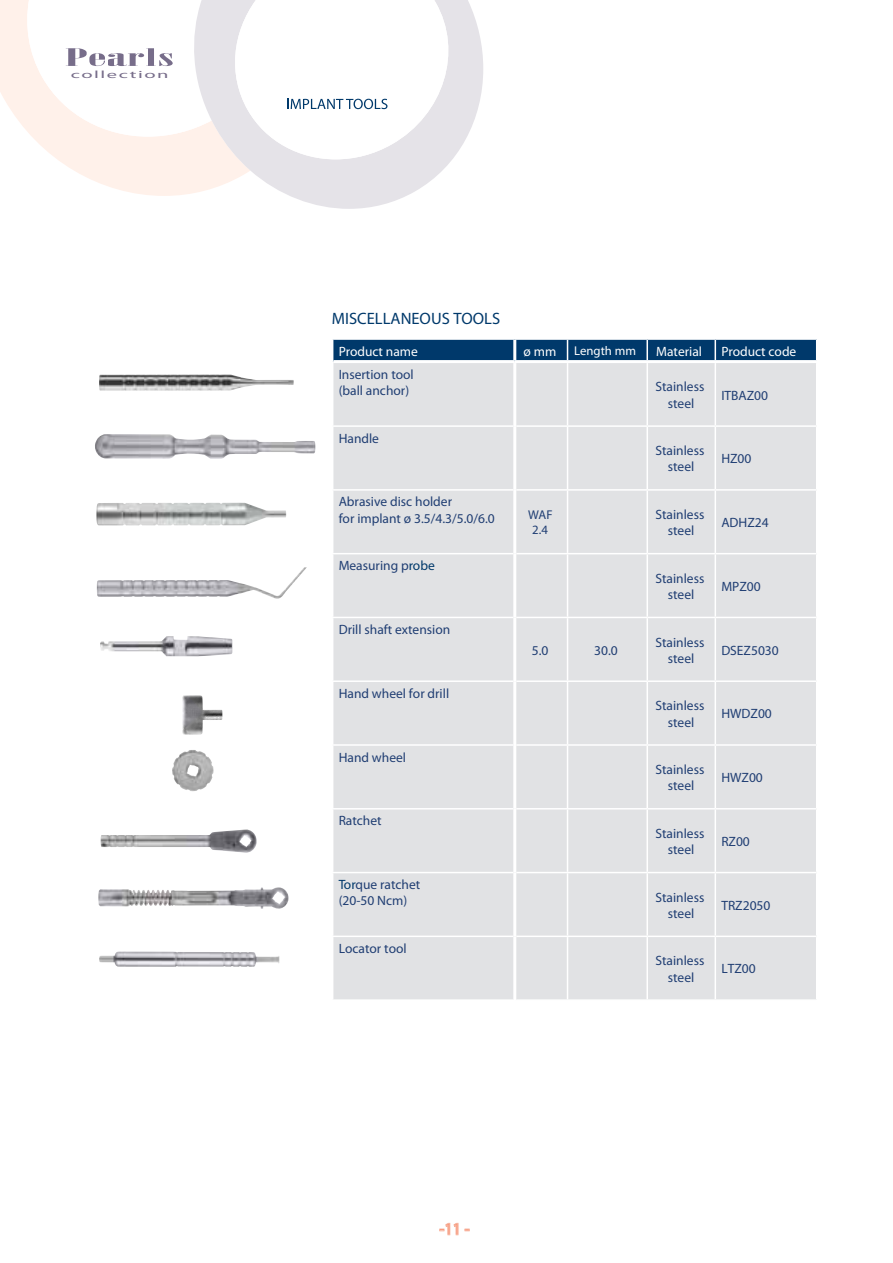
<style>
.page{position:relative;width:893px;height:1263px;background:#fff}
.page>*{position:absolute;margin:0;border:0;box-sizing:border-box;transform-origin:0 0}
.t1{font:24px "Onyx";letter-spacing:.01em;color:#776d8a;scale:2.88 1}
.t2{font:expanded 16.5px "Helvetica Neue LT";color:#00396b}
.t3{font:300 13.5px/16.2px "Helvetica Neue LT";color:#203e73;text-align:center}
.t4{font:13.5px/16.2px "Helvetica Neue LT";color:#203e73}
.t5{font:500 13.5px "Helvetica Neue LT";color:#fff}
.t6{font:500 12.75px "Helvetica Neue LT";color:#fff}
.t7{font:300 12.75px/15.3px "Helvetica Neue LT";color:#203e73;text-align:center}
.t8{font:10.5px "Myriad Pro";letter-spacing:.075em;color:#776d8a;scale:1.95 1}
.s1{color:#00396b}
</style>
<div class="page">
<svg style="left:439px;top:1223px;width:19px;height:12px"></svg>
<svg style="left:464px;top:1229px;width:6px;height:2px"></svg>
<img style="left:99px;top:375px;width:195px;height:16px">
<img style="left:96px;top:503px;width:190px;height:22px">
<img style="left:95px;top:434px;width:220px;height:25px">
<img style="left:97px;top:568px;width:207px;height:29px">
<img style="left:100px;top:636px;width:132px;height:20px">
<img style="left:101px;top:830px;width:156px;height:23px">
<img style="left:98px;top:887px;width:191px;height:22px">
<img style="left:99px;top:952px;width:180px;height:15px">
<img style="left:182px;top:695px;width:40px;height:40px">
<img style="left:172px;top:750px;width:42px;height:42px">
<div style="left:333px;top:363px;width:180px;height:636px;background:#e1e2e4"></div>
<div style="left:516px;top:363px;width:300px;height:636px;background:#e1e2e4"></div>
<hr style="left:567px;top:363px;width:1px;height:62px;background:#fff">
<hr style="left:646px;top:363px;width:2px;height:62px;background:#fff">
<hr style="left:714px;top:363px;width:2px;height:62px;background:#fff">
<hr style="left:332px;top:425px;width:181px;height:2px;background:#fff">
<hr style="left:516px;top:425px;width:131px;height:2px;background:#fff">
<hr style="left:567px;top:427px;width:1px;height:62px;background:#fff">
<hr style="left:647px;top:425px;width:68px;height:2px;background:#fff">
<hr style="left:646px;top:427px;width:2px;height:62px;background:#fff">
<hr style="left:715px;top:425px;width:102px;height:2px;background:#fff">
<hr style="left:714px;top:427px;width:2px;height:62px;background:#fff">
<hr style="left:332px;top:489px;width:181px;height:2px;background:#fff">
<hr style="left:516px;top:489px;width:131px;height:2px;background:#fff">
<hr style="left:567px;top:491px;width:1px;height:62px;background:#fff">
<hr style="left:647px;top:489px;width:68px;height:2px;background:#fff">
<hr style="left:646px;top:491px;width:2px;height:62px;background:#fff">
<hr style="left:715px;top:489px;width:102px;height:2px;background:#fff">
<hr style="left:714px;top:491px;width:2px;height:62px;background:#fff">
<hr style="left:332px;top:553px;width:181px;height:1px;background:#fff">
<hr style="left:516px;top:553px;width:131px;height:1px;background:#fff">
<hr style="left:567px;top:554px;width:1px;height:63px;background:#fff">
<hr style="left:647px;top:553px;width:68px;height:1px;background:#fff">
<hr style="left:646px;top:554px;width:2px;height:63px;background:#fff">
<hr style="left:715px;top:553px;width:102px;height:1px;background:#fff">
<hr style="left:714px;top:554px;width:2px;height:63px;background:#fff">
<hr style="left:332px;top:617px;width:181px;height:1px;background:#fff">
<hr style="left:516px;top:617px;width:131px;height:1px;background:#fff">
<hr style="left:567px;top:618px;width:1px;height:62px;background:#fff">
<hr style="left:647px;top:617px;width:68px;height:1px;background:#fff">
<hr style="left:646px;top:618px;width:2px;height:62px;background:#fff">
<hr style="left:715px;top:617px;width:102px;height:1px;background:#fff">
<hr style="left:714px;top:618px;width:2px;height:62px;background:#fff">
<hr style="left:332px;top:680px;width:181px;height:2px;background:#fff">
<hr style="left:516px;top:680px;width:131px;height:2px;background:#fff">
<hr style="left:567px;top:682px;width:1px;height:62px;background:#fff">
<hr style="left:647px;top:680px;width:68px;height:2px;background:#fff">
<hr style="left:646px;top:682px;width:2px;height:62px;background:#fff">
<hr style="left:715px;top:680px;width:102px;height:2px;background:#fff">
<hr style="left:714px;top:682px;width:2px;height:62px;background:#fff">
<hr style="left:332px;top:744px;width:181px;height:2px;background:#fff">
<hr style="left:516px;top:744px;width:131px;height:2px;background:#fff">
<hr style="left:567px;top:746px;width:1px;height:62px;background:#fff">
<hr style="left:647px;top:744px;width:68px;height:2px;background:#fff">
<hr style="left:646px;top:746px;width:2px;height:62px;background:#fff">
<hr style="left:715px;top:744px;width:102px;height:2px;background:#fff">
<hr style="left:714px;top:746px;width:2px;height:62px;background:#fff">
<hr style="left:332px;top:808px;width:181px;height:2px;background:#fff">
<hr style="left:516px;top:808px;width:131px;height:2px;background:#fff">
<hr style="left:567px;top:810px;width:1px;height:62px;background:#fff">
<hr style="left:647px;top:808px;width:68px;height:2px;background:#fff">
<hr style="left:646px;top:810px;width:2px;height:62px;background:#fff">
<hr style="left:715px;top:808px;width:102px;height:2px;background:#fff">
<hr style="left:714px;top:810px;width:2px;height:62px;background:#fff">
<hr style="left:332px;top:872px;width:181px;height:1px;background:#fff">
<hr style="left:516px;top:872px;width:131px;height:1px;background:#fff">
<hr style="left:567px;top:873px;width:1px;height:63px;background:#fff">
<hr style="left:647px;top:872px;width:68px;height:1px;background:#fff">
<hr style="left:646px;top:873px;width:2px;height:63px;background:#fff">
<hr style="left:715px;top:872px;width:102px;height:1px;background:#fff">
<hr style="left:714px;top:873px;width:2px;height:63px;background:#fff">
<hr style="left:332px;top:936px;width:181px;height:1px;background:#fff">
<hr style="left:516px;top:936px;width:131px;height:1px;background:#fff">
<hr style="left:567px;top:937px;width:1px;height:62px;background:#fff">
<hr style="left:647px;top:936px;width:68px;height:1px;background:#fff">
<hr style="left:646px;top:937px;width:2px;height:62px;background:#fff">
<hr style="left:715px;top:936px;width:102px;height:1px;background:#fff">
<hr style="left:714px;top:937px;width:2px;height:62px;background:#fff">
<svg style="left:332px;top:339px;width:485px;height:23px;background:#0d4372"></svg>
<hr style="left:333px;top:360px;width:182px;height:3px;background:#fff">
<hr style="left:515px;top:360px;width:368px;height:3px;background:#fff">
<hr style="left:513px;top:340px;width:3px;height:20px;background:#fff">
<svg style="left:0;top:0;width:189px;height:196px;fill:#fff1ea"></svg>
<svg style="left:25px;top:0;width:164px;height:137px"></svg>
<svg style="left:189px;top:0;width:294px;height:209px;fill:#e5e3e8"></svg>
<div style="left:72px;top:70px;width:95px;height:8px;background:#fff"></div>
<div style="left:66px;top:48px;width:107px;height:18px;background:#fff"></div>
<svg style="left:228px;top:0;width:235px;height:159px"></svg>
<h1 class="t1" style="left:65px;top:44px;width:39px">Pearls</h1>
<p class="t8" style="left:71px;top:70px;width:52px">collection</p>
<p class="t2" style="left:332px;top:308px;width:170px">MISCELLANEOUS TOOLS</p>
<p class="t5" style="left:339px;top:346px;width:81px">Product name</p>
<p class="t5" style="left:523px;top:346px;width:34px">ø mm</p>
<p class="t6" style="left:574px;top:346px;width:63px">Length mm</p>
<p class="t5" style="left:656px;top:346px;width:47px">Material</p>
<p class="t5" style="left:721px;top:346px;width:77px">Product code</p>
<p class="t4" style="left:339px;top:367px;width:77px">Insertion tool (ball anchor)</p>
<p class="t3" style="left:655px;top:380px;width:50px">Stainless steel</p>
<p class="t3" style="left:721px;top:388px;width:48px">ITBAZ00</p>
<p class="t4" style="left:339px;top:431px;width:42px">Handle</p>
<p class="t4" style="left:339px;top:495px;width:157px">Abrasive disc holder<br>for implant ø 3.5/4.3/5.0/6.0</p>
<p class="t4" style="left:339px;top:559px;width:98px">Measuring p<span class="s1">robe</span></p>
<p class="t4" style="left:339px;top:622px;width:113px">Drill shaft extension</p>
<p class="t4" style="left:339px;top:686px;width:112px">Hand wheel for drill</p>
<p class="t4" style="left:339px;top:750px;width:69px">Hand wheel</p>
<p class="t4" style="left:339px;top:814px;width:45px">Ratchet</p>
<p class="t4" style="left:339px;top:877px;width:83px"><span class="s1">Tor</span>que ratchet (20-50 Ncm)</p>
<p class="t4" style="left:339px;top:941px;width:69px">Locator tool</p>
<p class="t3" style="left:655px;top:443px;width:50px">Stainless steel</p>
<p class="t3" style="left:721px;top:452px;width:32px">HZ00</p>
<p class="t7" style="left:528px;top:508px;width:26px">WAF<br>2.4</p>
<p class="t3" style="left:655px;top:507px;width:50px">Stainless steel</p>
<p class="t3" style="left:721px;top:515px;width:49px">ADHZ24</p>
<p class="t3" style="left:655px;top:571px;width:50px">Stainless steel</p>
<p class="t3" style="left:721px;top:579px;width:41px">MPZ00</p>
<p class="t3" style="left:532px;top:643px;width:18px">5.0</p>
<p class="t3" style="left:594px;top:643px;width:25px">30.0</p>
<p class="t3" style="left:655px;top:635px;width:50px">Stainless steel</p>
<p class="t3" style="left:721px;top:643px;width:59px">DSEZ5030</p>
<p class="t3" style="left:655px;top:699px;width:50px">Stainless steel</p>
<p class="t3" style="left:721px;top:707px;width:52px">HWDZ00</p>
<p class="t3" style="left:655px;top:762px;width:50px">Stainless steel</p>
<p class="t3" style="left:721px;top:770px;width:43px">HWZ00</p>
<p class="t3" style="left:655px;top:826px;width:50px">Stainless steel</p>
<p class="t3" style="left:721px;top:834px;width:30px">RZ00</p>
<p class="t3" style="left:655px;top:890px;width:50px">Stainless steel</p>
<p class="t3" style="left:721px;top:898px;width:51px">TRZ2050</p>
<p class="t3" style="left:655px;top:954px;width:50px">Stainless steel</p>
<p class="t3" style="left:721px;top:962px;width:36px">LTZ00</p>
</div>
